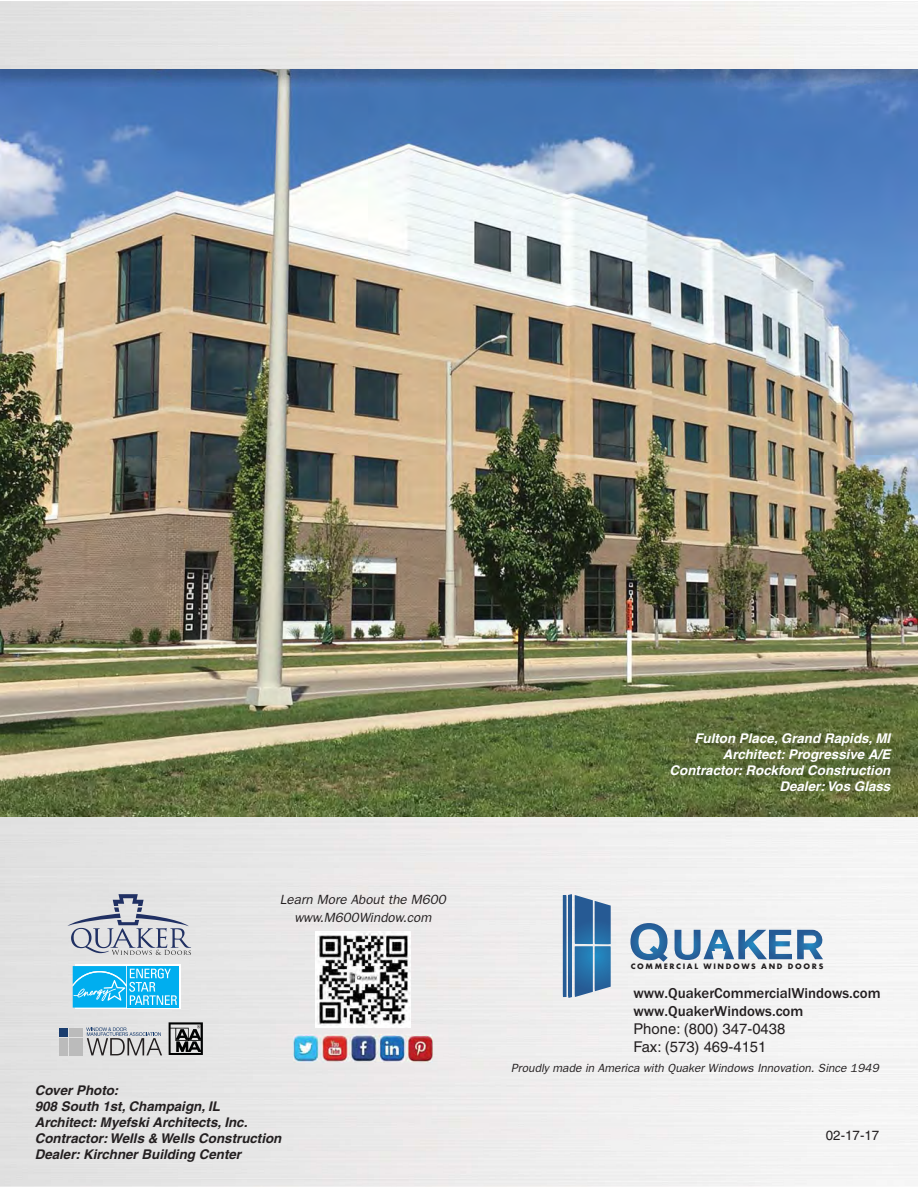
<style>
.page{position:relative;width:918px;height:1188px;background:#fff}
.page>*{position:absolute;margin:0;border:0;box-sizing:border-box;transform-origin:0 0}
.t1{font:500 14.85px/17.9px "Franklin Gothic";color:#231f20}
.t2{font:14.85px/17.9px "Helvetica";color:#231f20}
.t3{font:italic 700 13.35px/16px "Helvetica";color:#231f20}
.t4{font:italic 700 13.35px/16px "Helvetica";color:#fff;text-align:right}
.t5{font:italic 13.35px/17.9px "Franklin Gothic";color:#231f20;text-align:center}
.t6{font:13.35px "Helvetica";color:#231f20}
.t7{font:italic 11.85px "Franklin Gothic";color:#231f20}
.t8{font:700 8.25px "Futura T";letter-spacing:.2em;color:#231f20}
</style>
<div class="page">
<img style="left:0;top:68px;width:918px;height:1119px">
<div style="left:75px;top:965px;width:105px;height:44px;background:#fff"></div>
<div style="left:128px;top:966px;width:51px;height:42px;background:#00aeef"></div>
<svg style="left:73px;top:966px;width:104px;height:42px"></svg>
<svg style="left:169px;top:1022px;width:34px;height:33px"></svg>
<svg style="left:67px;top:894px;width:124px;height:61px;background:#c0c3cb"></svg>
<svg style="left:86px;top:1027px;width:76px;height:28px;background:#b4b6ba"></svg>
<div style="left:59px;top:1028px;width:9px;height:8px;background:#1a3d6e"></div>
<div style="left:69px;top:1028px;width:14px;height:8px;background:#bbb"></div>
<div style="left:59px;top:1038px;width:9px;height:17px;background:#bbb"></div>
<div style="left:69px;top:1038px;width:14px;height:17px;background:#bbb"></div>
<svg style="left:630px;top:923px;width:38px;height:39px"></svg>
<svg style="left:675px;top:930px;width:152px;height:30px"></svg>
<svg style="left:563px;top:895px;width:48px;height:102px;background:#5184b0"></svg>
<img style="left:293px;top:1034px;width:140px;height:29px">
<img style="left:315px;top:931px;width:96px;height:97px">
<p class="t5" style="left:280px;top:892px;width:167px">Learn More About the M600 www.M600Window.com</p>
<p class="t3" style="left:35px;top:1083px;width:248px">Cover Photo:<br>908 South 1st, Champaign, IL<br>Architect: Myefski Architects, Inc.<br>Contractor: Wells &amp; Wells Construction<br>Dealer: Kirchner Building Center</p>
<p class="t4" style="left:670px;top:731px;width:222px">Fulton Place, Grand Rapids, MI<br>Architect: Progressive A/E<br>Contractor: Rockford Construction<br>Dealer: Vos Glass</p>
<p class="t8" style="left:631px;top:964px;width:194px">COMMERCIAL WINDOWS AND DOORS</p>
<p class="t1" style="left:633px;top:986px;width:249px">www.QuakerCommercialWindows.com www.QuakerWindows.com</p>
<p class="t2" style="left:633px;top:1021px;width:154px">Phone: (800) 347-0438<br>Fax: (573) 469-4151</p>
<p class="t7" style="left:511px;top:1064px;width:369px">Proudly made in America with Quaker Windows Innovation. Since 1949</p>
<p class="t6" style="left:826px;top:1131px;width:55px">02-17-17</p>
</div>
